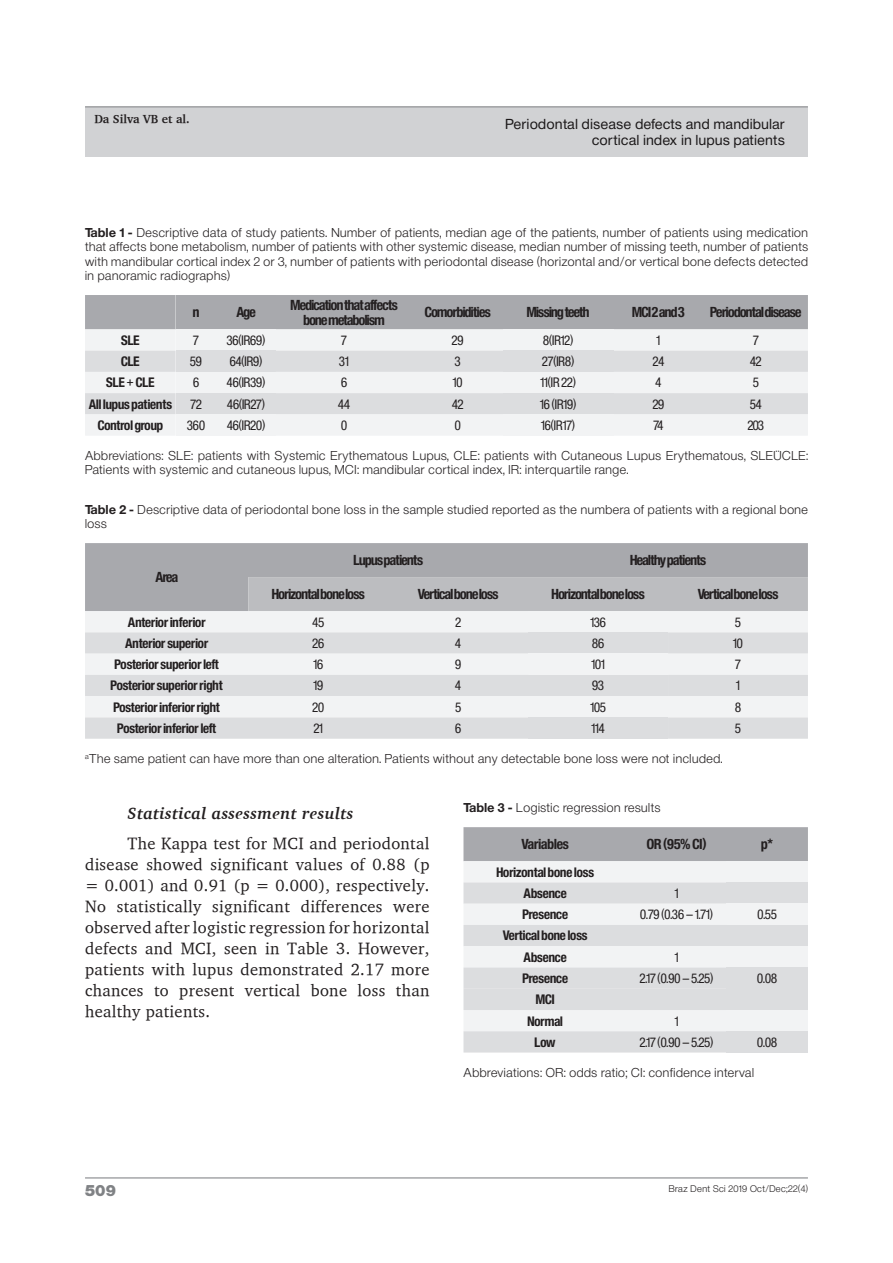
<style>
.page{position:relative;width:893px;height:1263px;background:#fff}
.page>*{position:absolute;margin:0;border:0;box-sizing:border-box;transform-origin:0 0}
.t1{font:16.5px/21px "Charter";letter-spacing:.02em;color:#231f20;text-align:justify}
.t2{font:italic 700 16.5px "Charter";letter-spacing:.02em;color:#231f20}
.t3{font:15px "Sh Europa Nr 2 Ultra";color:#808285}
.t4{font:700 13.5px/15.5px "Sh Europa Nr 2 Con";letter-spacing:-.04em;color:#231f20;text-align:center}
.t5{font:13.5px/16.2px "Sh Europa Nr 2";letter-spacing:.05em;color:#231f20;text-align:right}
.t6{font:700 13.5px "Sh Europa Nr 2 Con";color:#231f20}
.t7{font:700 12.75px/21.3px "Sh Europa Nr 2 Con";color:#231f20;text-align:center}
.t8{font:12.75px "Sh Europa Nr 2 Con";color:#231f20}
.t9{font:12px/14.4px "Sh Europa Nr 2 Light";letter-spacing:.05em;color:#231f20}
.t10{font:700 12px "Charter";color:#231f20}
.t11{font:9px "Sh Europa Nr 2 Light";letter-spacing:.05em;color:#231f20}
.s1{font-family:"Sh Europa Nr 2";font-weight:700}
.s2{font-family:"Arial";font-weight:400}
</style>
<div class="page">
<div style="left:85px;top:107px;width:723px;height:50px;background:#d1d2d4"></div>
<hr style="left:85px;top:106px;width:723px;height:1px;background:#808285">
<hr style="left:85px;top:1177px;width:723px;height:1px;background:#808285">
<svg style="left:85px;top:295px;width:723px;height:141px"></svg>
<div style="left:176px;top:414px;width:41px;height:22px;background:#f2f3f4"></div>
<div style="left:217px;top:414px;width:59px;height:22px;background:#f2f3f4"></div>
<div style="left:503px;top:414px;width:110px;height:22px;background:#f2f3f4"></div>
<div style="left:85px;top:543px;width:723px;height:34px;background:#a8a9ad"></div>
<svg style="left:85px;top:577px;width:723px;height:162px"></svg>
<div style="left:528px;top:717px;width:140px;height:22px;background:#dcdddf"></div>
<svg style="left:463px;top:827px;width:345px;height:225px"></svg>
<div style="left:726px;top:1031px;width:82px;height:21px;background:#dcdddf"></div>
<p class="t10" style="left:94px;top:111px;width:97px">Da Silva VB et al.</p>
<p class="t5" style="left:505px;top:116px;width:281px">Periodontal disease defects and mandibular cortical index in lupus patients</p>
<p class="t9" style="left:85px;top:225px;width:724px;text-align:justify"><span class="s1">Table 1 -</span> Descriptive data of study patients. Number of patients, median age of the patients, number of patients using medication that affects bone metabolism, number of patients with other systemic disease, median number of missing teeth, number of patients with mandibular cortical index 2 or 3, number of patients with periodontal disease (horizontal and/or vertical bone defects detected in panoramic radiographs)</p>
<p class="t4" style="left:193px;top:305px;width:8px">n</p>
<p class="t4" style="left:236px;top:305px;width:21px">Age</p>
<p class="t4" style="left:290px;top:297px;width:109px">Medication that affects bone metabolism</p>
<p class="t4" style="left:425px;top:305px;width:67px">Comorbidities</p>
<p class="t4" style="left:527px;top:305px;width:64px">Missing teeth</p>
<p class="t4" style="left:632px;top:305px;width:54px">MCI 2 and 3</p>
<p class="t4" style="left:710px;top:305px;width:93px">Periodontal disease</p>
<p class="t7" style="left:121px;top:330px;width:20px">SLE</p>
<p class="t8" style="left:193px;top:333px;width:7px">7</p>
<p class="t8" style="left:227px;top:333px;width:40px">36(IR69)</p>
<p class="t8" style="left:341px;top:333px;width:7px">7</p>
<p class="t8" style="left:452px;top:333px;width:13px">29</p>
<p class="t8" style="left:543px;top:333px;width:31px">8(IR12)</p>
<p class="t8" style="left:657px;top:333px;width:5px">1</p>
<p class="t8" style="left:753px;top:333px;width:7px">7</p>
<p class="t7" style="left:121px;top:351px;width:20px">CLE</p>
<p class="t8" style="left:190px;top:354px;width:13px">59</p>
<p class="t8" style="left:230px;top:354px;width:34px">64(IR9)</p>
<p class="t8" style="left:339px;top:354px;width:11px">31</p>
<p class="t8" style="left:455px;top:354px;width:7px">3</p>
<p class="t8" style="left:542px;top:354px;width:33px">27(IR8)</p>
<p class="t8" style="left:653px;top:354px;width:13px">24</p>
<p class="t8" style="left:750px;top:354px;width:13px">42</p>
<p class="t7" style="left:106px;top:372px;width:50px">SLE <span class="s2">+</span> CLE</p>
<p class="t8" style="left:193px;top:375px;width:8px">6</p>
<p class="t8" style="left:227px;top:375px;width:40px">46(IR39)</p>
<p class="t8" style="left:341px;top:375px;width:8px">6</p>
<p class="t8" style="left:453px;top:375px;width:11px">10</p>
<p class="t8" style="left:540px;top:375px;width:37px">11(IR 22)</p>
<p class="t8" style="left:656px;top:375px;width:7px">4</p>
<p class="t8" style="left:753px;top:375px;width:7px">5</p>
<p class="t7" style="left:89px;top:393px;width:85px">All lupus patients</p>
<p class="t8" style="left:191px;top:397px;width:13px">72</p>
<p class="t8" style="left:227px;top:397px;width:39px">46(IR27)</p>
<p class="t8" style="left:338px;top:397px;width:13px">44</p>
<p class="t8" style="left:452px;top:397px;width:13px">42</p>
<p class="t8" style="left:540px;top:397px;width:38px">16 (IR19)</p>
<p class="t8" style="left:653px;top:397px;width:13px">29</p>
<p class="t8" style="left:750px;top:397px;width:13px">54</p>
<p class="t7" style="left:98px;top:415px;width:67px">Control group</p>
<p class="t8" style="left:187px;top:418px;width:19px">360</p>
<p class="t8" style="left:227px;top:418px;width:40px">46(IR20)</p>
<p class="t8" style="left:341px;top:418px;width:7px">0</p>
<p class="t8" style="left:455px;top:418px;width:7px">0</p>
<p class="t8" style="left:541px;top:418px;width:35px">16(IR17)</p>
<p class="t8" style="left:654px;top:418px;width:11px">74</p>
<p class="t8" style="left:748px;top:418px;width:18px">203</p>
<p class="t9" style="left:85px;top:448px;width:724px">Abbreviations: SLE: patients with Systemic Erythematous Lupus, CLE: patients with Cutaneous Lupus Erythematous, SLE+CLE:<br>Patients with systemic and cutaneous lupus, MCI: mandibular cortical index, IR: interquartile range.</p>
<p class="t9" style="left:85px;top:502px;width:724px"><span class="s1">Table 2 -</span> Descriptive data of periodontal bone loss in the sample studied reported as the numbera of patients with a regional bone loss</p>
<p class="t4" style="left:155px;top:570px;width:24px">Area</p>
<p class="t4" style="left:354px;top:553px;width:71px">Lupus patients</p>
<p class="t4" style="left:630px;top:553px;width:78px">Healthy patients</p>
<p class="t4" style="left:272px;top:587px;width:95px">Horizontal bone loss</p>
<p class="t4" style="left:418px;top:587px;width:82px">Vertical bone loss</p>
<p class="t4" style="left:552px;top:587px;width:95px">Horizontal bone loss</p>
<p class="t4" style="left:698px;top:587px;width:82px">Vertical bone loss</p>
<p class="t7" style="left:128px;top:611px;width:79px">Anterior inferior</p>
<p class="t8" style="left:313px;top:615px;width:13px">45</p>
<p class="t8" style="left:455px;top:615px;width:7px">2</p>
<p class="t8" style="left:590px;top:615px;width:17px">136</p>
<p class="t8" style="left:735px;top:615px;width:7px">5</p>
<p class="t7" style="left:125px;top:633px;width:85px">Anterior superior</p>
<p class="t8" style="left:312px;top:636px;width:13px">26</p>
<p class="t8" style="left:455px;top:636px;width:7px">4</p>
<p class="t8" style="left:592px;top:636px;width:13px">86</p>
<p class="t8" style="left:733px;top:636px;width:11px">10</p>
<p class="t7" style="left:114px;top:654px;width:106px">Posterior superior left</p>
<p class="t8" style="left:313px;top:657px;width:11px">16</p>
<p class="t8" style="left:455px;top:657px;width:8px">9</p>
<p class="t8" style="left:591px;top:657px;width:15px">101</p>
<p class="t8" style="left:735px;top:657px;width:7px">7</p>
<p class="t7" style="left:111px;top:675px;width:114px">Posterior superior right</p>
<p class="t8" style="left:313px;top:678px;width:11px">19</p>
<p class="t8" style="left:455px;top:678px;width:7px">4</p>
<p class="t8" style="left:592px;top:678px;width:13px">93</p>
<p class="t8" style="left:736px;top:678px;width:5px">1</p>
<p class="t7" style="left:113px;top:696px;width:108px">Posterior inferior right</p>
<p class="t8" style="left:312px;top:700px;width:13px">20</p>
<p class="t8" style="left:455px;top:700px;width:7px">5</p>
<p class="t8" style="left:590px;top:700px;width:17px">105</p>
<p class="t8" style="left:735px;top:700px;width:7px">8</p>
<p class="t7" style="left:117px;top:718px;width:101px">Posterior inferior left</p>
<p class="t8" style="left:314px;top:721px;width:11px">21</p>
<p class="t8" style="left:455px;top:721px;width:8px">6</p>
<p class="t8" style="left:592px;top:721px;width:15px">114</p>
<p class="t8" style="left:735px;top:721px;width:7px">5</p>
<p class="t9" style="left:85px;top:751px;width:639px"><sup>a</sup>The same patient can have more than one alteration. Patients without any detectable bone loss were not included.</p>
<h1 class="t2" style="left:128px;top:799px;width:227px">Statistical assessment results</h1>
<p class="t1" style="left:85px;top:832px;width:346px;text-indent:43px">The Kappa test for MCI and periodontal disease showed significant values of 0.88 (p = 0.001) and 0.91 (p = 0.000), respectively.<br>No statistically significant differences were observed after logistic regression for horizontal defects and MCI, seen in Table 3. However, patients with lupus demonstrated 2.17 more chances to present vertical bone loss than healthy patients.</p>
<p class="t9" style="left:463px;top:800px;width:198px"><span class="s1">Table 3 -</span> Logistic regression results</p>
<p class="t6" style="left:521px;top:836px;width:49px">Variables</p>
<p class="t4" style="left:647px;top:837px;width:61px">OR (95% CI)</p>
<p class="t4" style="left:761px;top:837px;width:14px">p*</p>
<p class="t7" style="left:496px;top:861px;width:99px">Horizontal bone loss<br>Absence</p>
<p class="t8" style="left:675px;top:886px;width:5px">1</p>
<p class="t7" style="left:522px;top:904px;width:47px">Presence</p>
<p class="t8" style="left:640px;top:907px;width:74px">0.79 (0.36 – 1.71)</p>
<p class="t8" style="left:757px;top:907px;width:21px">0.55</p>
<p class="t7" style="left:503px;top:925px;width:86px">Vertical bone loss<br>Absence</p>
<p class="t8" style="left:675px;top:950px;width:5px">1</p>
<p class="t7" style="left:522px;top:968px;width:47px">Presence</p>
<p class="t8" style="left:640px;top:971px;width:75px">2.17 (0.90 – 5.25)</p>
<p class="t8" style="left:757px;top:971px;width:21px">0.08</p>
<p class="t7" style="left:527px;top:989px;width:37px">MCI<br>Normal</p>
<p class="t8" style="left:675px;top:1013px;width:5px">1</p>
<p class="t7" style="left:535px;top:1031px;width:22px">Low</p>
<p class="t8" style="left:640px;top:1035px;width:75px">2.17 (0.90 – 5.25)</p>
<p class="t8" style="left:757px;top:1035px;width:21px">0.08</p>
<p class="t9" style="left:463px;top:1065px;width:292px">Abbreviations: OR: odds ratio; CI: confidence interval</p>
<p class="t3" style="left:85px;top:1182px;width:32px">509</p>
<p class="t11" style="left:669px;top:1183px;width:140px">Braz Dent Sci 2019 Oct/Dec;22(4)</p>
</div>
